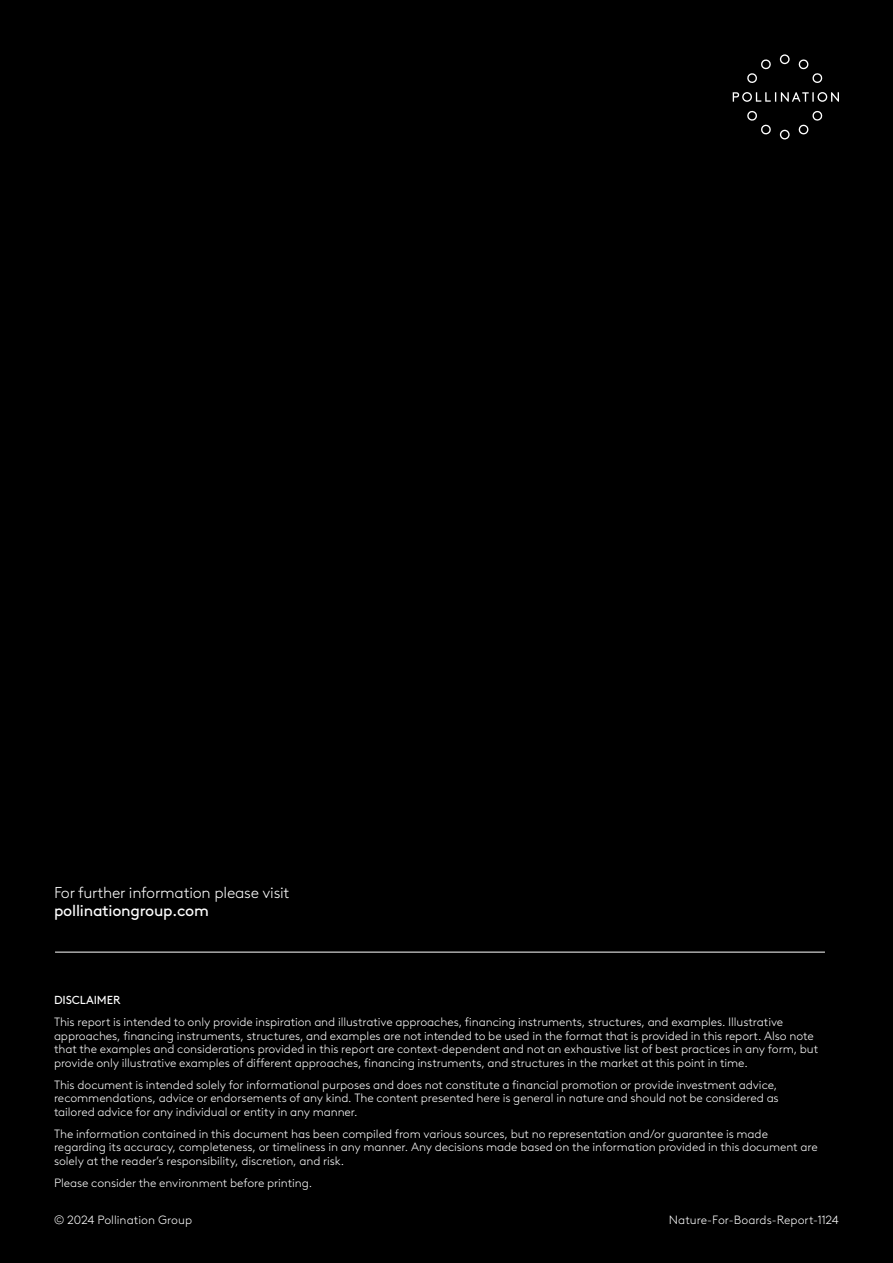
<style>
.page{position:relative;width:893px;height:1263px;background:#000}
.page>*{position:absolute;margin:0;border:0;box-sizing:border-box;transform-origin:0 0}
.t1{font:300 15.75px "Brown LL";letter-spacing:-.015em;color:#fff}
.t2{font:15.75px "Brown LL";letter-spacing:-.015em;color:#fff}
.t3{font:300 12px/13.5px "Brown LL";letter-spacing:-.005em;color:#fff}
.t4{font:11.7px "Brown LL";letter-spacing:-.01em;color:#fff}
</style>
<div class="page">
<svg style="left:733px;top:54px;width:106px;height:85px"></svg>
<hr style="left:55px;top:952px;width:770px;height:1px;background:#fff">
<h1 class="t1" style="left:54px;top:881px;width:237px">For further information please visit</h1>
<h1 class="t2" style="left:54px;top:899px;width:156px">pollinationgroup.com</h1>
<p class="t4" style="left:54px;top:991px;width:68px">DISCLAIMER</p>
<p class="t3" style="left:54px;top:1015px;width:766px">This report is intended to only provide inspiration and illustrative approaches, financing instruments, structures, and examples. Illustrative approaches, financing instruments, structures, and examples are not intended to be used in the format that is provided in this report. Also note that the examples and considerations provided in this report are context-dependent and not an exhaustive list of best practices in any form, but provide only illustrative examples of different approaches, financing instruments, and structures in the market at this point in time.</p>
<p class="t3" style="left:54px;top:1077px;width:726px;text-align:justify">This document is intended solely for informational purposes and does not constitute a financial promotion or provide investment advice, recommendations, advice or endorsements of any kind. The content presented here is general in nature and should not be considered as tailored advice for any individual or entity in any manner.</p>
<p class="t3" style="left:54px;top:1126px;width:765px">The information contained in this document has been compiled from various sources, but no representation and/or guarantee is made regarding its accuracy, completeness, or timeliness in any manner. Any decisions made based on the information provided in this document are solely at the reader’s responsibility, discretion, and risk.</p>
<p class="t3" style="left:54px;top:1175px;width:260px">Please consider the environment before printing.</p>
<p class="t3" style="left:669px;top:1212px;width:172px">Nature-For-Boards-Report-1124</p>
<p class="t3" style="left:54px;top:1212px;width:140px">© 2024 Pollination Group</p>
</div>
